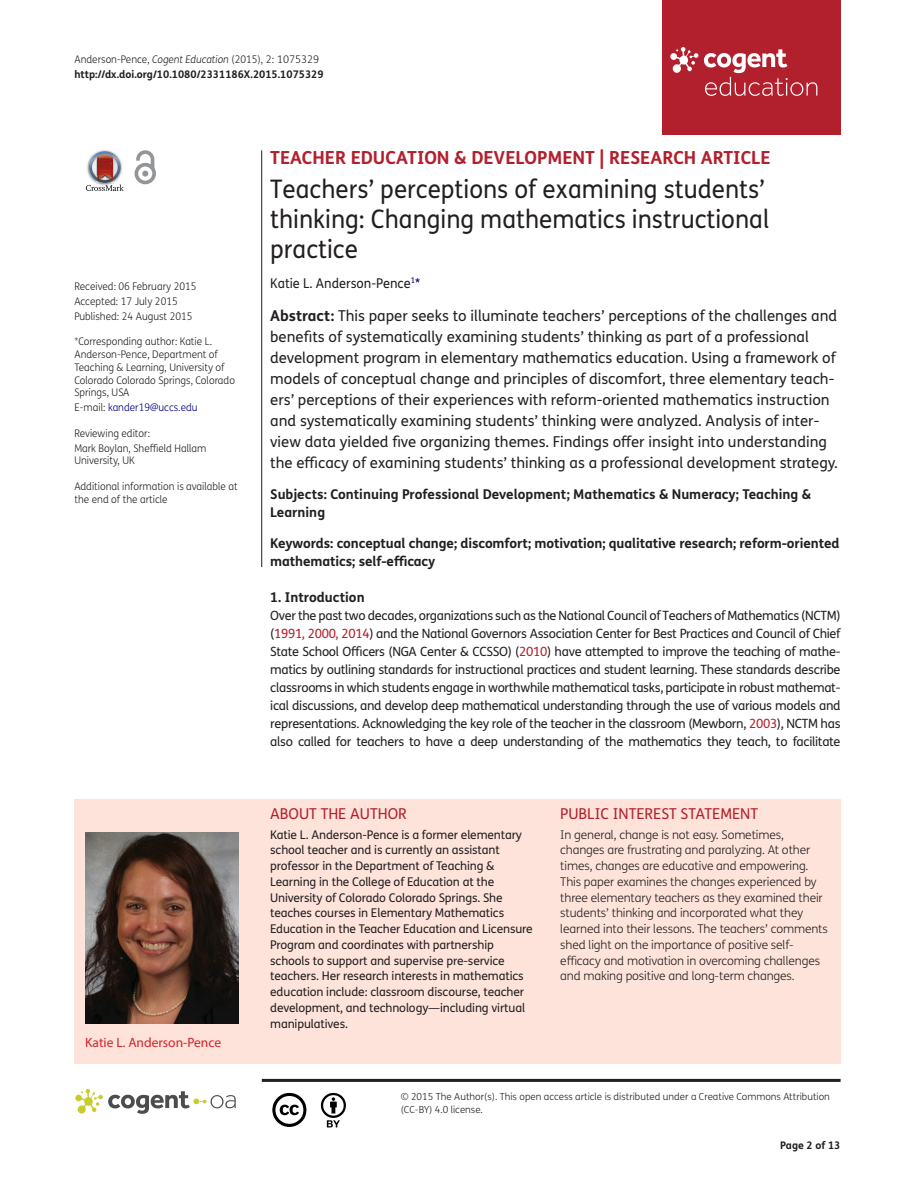
<style>
.page{position:relative;width:915px;height:1191px;background:#fff}
.page>*{position:absolute;margin:0;border:0;box-sizing:border-box;transform-origin:0 0}
.t1{font:25.5px/30px "FS Me Pro";color:#231f20;scale:.95 1}
.t2{font:700 18px "FS Me Pro";color:#b3202d}
.t3{font:15px/21px "FS Me Pro";color:#231f20}
.t4{font:15px "FS Me Pro";color:#b3202d}
.t5{font:700 13.5px/18px "FS Me Pro";letter-spacing:-.005em;color:#231f20}
.t6{font:13.5px "FS Me Pro";color:#231f20;scale:.95 1}
.t7{font:13.5px "Myriad Pro";color:#d1232a}
.t8{font:12.75px/18px "FS Me Pro";letter-spacing:-.025em;color:#231f20;text-align:justify}
.t9{font:12px/15.8px "FS Me Pro";letter-spacing:-.01em;color:#231f20}
.t10{font:300 12px/15.8px "FS Me Pro";letter-spacing:-.01em;color:#231f20}
.t11{font:300 10.5px/12.8px "FS Me Pro";color:#231f20;scale:.95 1}
.t12{font:700 10.5px/15px "FS Me Pro";color:#231f20}
.t13{font:300 10.5px "FS Me Pro";color:#000080;scale:.95 1}
.t14{font:300 9.75px/12.8px "FS Me Pro";color:#231f20}
.s1{font-weight:300}
.s2{font-weight:300;font-style:italic}
.s3{color:#231f20}
.s4{color:#000080}
.s5{font-weight:700}
.s6{color:#b3202d}
</style>
<div class="page">
<div style="left:661px;top:0;width:179px;height:134px;background:#b3202d"></div>
<svg style="left:670px;top:47px;width:147px;height:49px"></svg>
<div style="left:74px;top:799px;width:766px;height:264px;background:#fde3da"></div>
<svg style="left:86px;top:151px;width:38px;height:40px"></svg>
<svg style="left:134px;top:150px;width:22px;height:34px"></svg>
<hr style="left:261px;top:150px;width:1px;height:417px;background:#231f20">
<hr style="left:262px;top:1078px;width:578px;height:3px;background:#231f20">
<svg style="left:75px;top:1089px;width:161px;height:24px"></svg>
<svg style="left:272px;top:1093px;width:34px;height:34px"></svg>
<svg style="left:321px;top:1093px;width:25px;height:34px"></svg>
<img style="left:86px;top:832px;width:152px;height:191px">
<p class="t12" style="left:74px;top:51px;width:251px"><span class="s1">Anderson-Pence,</span> <span class="s2">Cogent Education</span> <span class="s1">(2015), 2: 1075329 </span>http://dx.doi.org/10.1080/2331186X.2015.1075329</p>
<p class="t11" style="left:74px;top:279px;width:130px;line-height:14.9px">Received: 06 February 2015<br>Accepted: 17 July 2015<br>Published: 24 August 2015</p>
<p class="t11" style="left:74px;top:335px;width:170px">*Corresponding author: Katie L.<br>Anderson-Pence, Department of<br>Teaching &amp; Learning, University of<br>Colorado Colorado Springs, Colorado<br>Springs, USA</p>
<p class="t13" style="left:74px;top:400px;width:131px"><span class="s3">E-mail:</span> kander19@uccs.edu</p>
<p class="t11" style="left:74px;top:425px;width:140px;line-height:14.9px">Reviewing editor:<br>Mark Boylan, Sheffield Hallam</p>
<p class="t11" style="left:74px;top:454px;width:65px">University, UK</p>
<p class="t11" style="left:74px;top:479px;width:173px">Additional information is available at the end of the article</p>
<p class="t7" style="left:85px;top:1033px;width:137px">Katie L. Anderson-Pence</p>
<h2 class="t2" style="left:270px;top:143px;width:502px">TEACHER EDUCATION &amp; DEVELOPMENT | RESEARCH ARTICLE</h2>
<h1 class="t1" style="left:270px;top:174px;width:526px">Teachers’ perceptions of examining students’ thinking: Changing mathematics instructional practice</h1>
<p class="t6" style="left:270px;top:273px;width:159px">Katie L. Anderson-Pence<sup>1</sup><span class="s4">*</span></p>
<p class="t3" style="left:270px;top:305px;width:569px"><span class="s5">Abstract:</span> This paper seeks to illuminate teachers’ perceptions of the challenges and benefits of systematically examining students’ thinking as part of a professional development program in elementary mathematics education. Using a framework of models of conceptual change and principles of discomfort, three elementary teach&shy;ers’ perceptions of their experiences with reform-oriented mathematics instruction and systematically examining students’ thinking were analyzed. Analysis of inter&shy;view data yielded five organizing themes. Findings offer insight into understanding the efficacy of examining students’ thinking as a professional development strategy.</p>
<p class="t5" style="left:270px;top:485px;width:542px">Subjects: Continuing Professional Development; Mathematics &amp; Numeracy; Teaching &amp;<br>Learning</p>
<p class="t5" style="left:270px;top:533px;width:570px">Keywords: conceptual change; discomfort; motivation; qualitative research; reform-oriented mathematics; self-efficacy</p>
<p class="t5" style="left:270px;top:587px;width:96px">1. Introduction</p>
<p class="t8" style="left:270px;top:606px;width:571px">Over the past two decades, organizations such as the National Council of Teachers of Mathematics (NCTM) (<span class="s6">1991, 2000, 2014</span>) and the National Governors Association Center for Best Practices and Council of Chief State School Officers (NGA Center &amp; CCSSO) (<span class="s6">2010</span>) have attempted to improve the teaching of mathe&shy;matics by outlining standards for instructional practices and student learning. These standards describe classrooms in which students engage in worthwhile mathematical tasks, participate in robust mathemat&shy;ical discussions, and develop deep mathematical understanding through the use of various models and representations. Acknowledging the key role of the teacher in the classroom (Mewborn, <span class="s6">2003</span>), NCTM has also called for teachers to have a deep understanding of the mathematics they teach, to facilitate</p>
<p class="t4" style="left:270px;top:803px;width:138px">ABOUT THE AUTHOR</p>
<p class="t9" style="left:270px;top:826px;width:264px">Katie L. Anderson-Pence is a former elementary school teacher and is currently an assistant professor in the Department of Teaching &amp; Learning in the College of Education at the University of Colorado Colorado Springs. She teaches courses in Elementary Mathematics Education in the Teacher Education and Licensure Program and coordinates with partnership schools to support and supervise pre-service teachers. Her research interests in mathematics education include: classroom discourse, teacher development, and technology—including virtual manipulatives.</p>
<p class="t4" style="left:560px;top:803px;width:199px">PUBLIC INTEREST STATEMENT</p>
<p class="t10" style="left:560px;top:826px;width:269px">In general, change is not easy. Sometimes, changes are frustrating and paralyzing. At other times, changes are educative and empowering.<br>This paper examines the changes experienced by three elementary teachers as they examined their students’ thinking and incorporated what they learned into their lessons. The teachers’ comments shed light on the importance of positive self&shy;efficacy and motivation in overcoming challenges and making positive and long-term changes.</p>
<p class="t14" style="left:400px;top:1090px;width:430px">© 2015 The Author(s). This open access article is distributed under a Creative Commons Attribution (CC-BY) 4.0 license.</p>
<p class="t12" style="left:780px;top:1137px;width:62px">Page 2 of 13</p>
</div>
